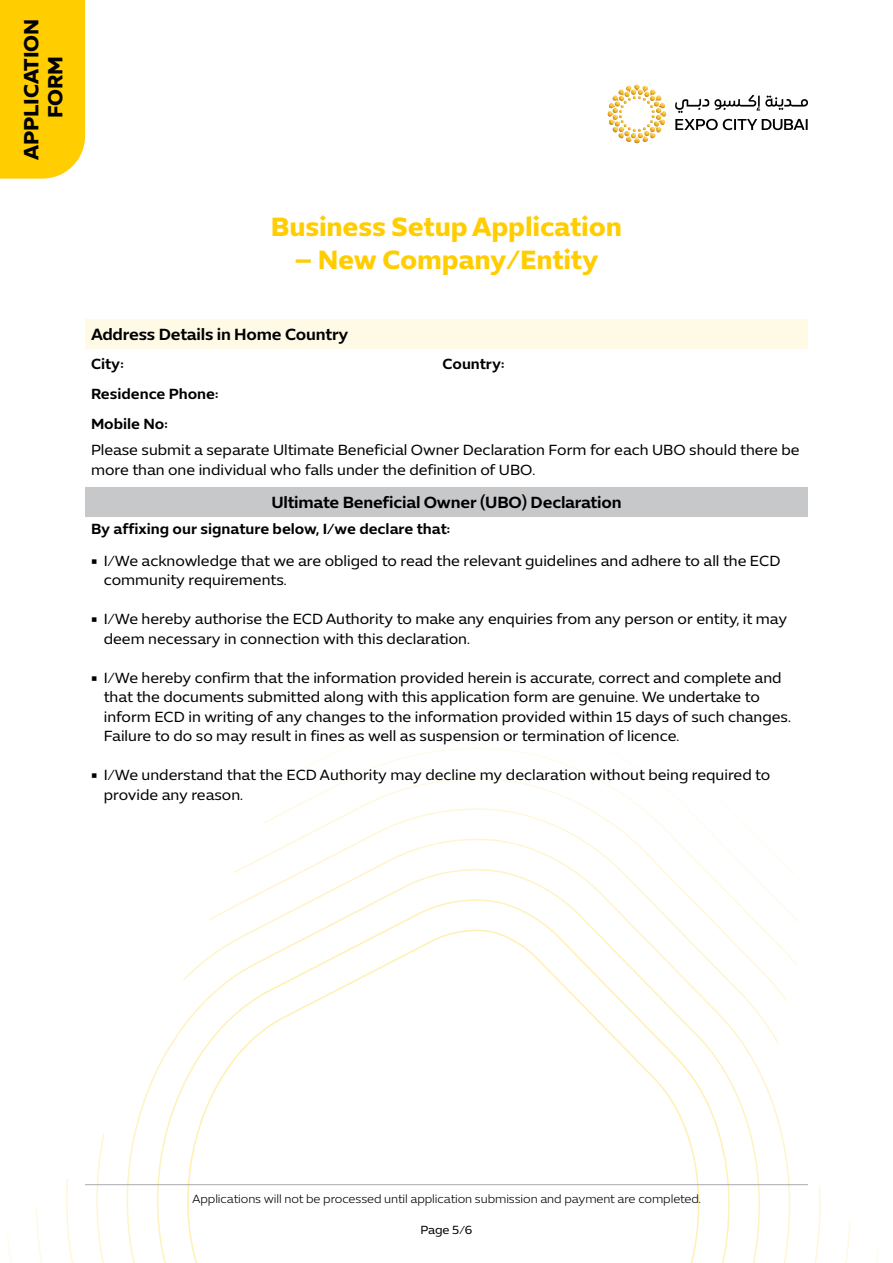
<style>
.page{position:relative;width:893px;height:1263px;background:#fff}
.page>*{position:absolute;margin:0;border:0;box-sizing:border-box;transform-origin:0 0}
.t1{font:700 27px "Expo Sans Std";letter-spacing:-.005em;color:#ffcd00}
.t2{font:700 21px/24px "Expo Sans Std";letter-spacing:-.005em;color:#000;text-align:center}
.t3{font:600 16.5px "Expo Sans Std";letter-spacing:-.01em;color:#000}
.t4{font:15px/19.5px "Expo Sans Std";color:#000}
.t5{font:600 15px/29.7px "Expo Sans Std";color:#000}
.t6{font:300 12px "Expo Sans Std";letter-spacing:-.005em;color:#000}
.t7{font:12px "Expo Sans Std";color:#000}
.s1{font-weight:900;font-size:18px}
</style>
<div class="page">
<svg style="left:209px;top:722px;width:590px;height:279px"></svg>
<div style="left:85px;top:319px;width:723px;height:30px;background:#fffae6"></div>
<div style="left:85px;top:487px;width:723px;height:30px;background:#c7c8ca"></div>
<svg style="left:675px;top:119px;width:133px;height:11px"></svg>
<svg style="left:675px;top:95px;width:133px;height:18px"></svg>
<svg style="left:608px;top:85px;width:58px;height:58px"></svg>
<div style="left:0;top:0;width:85px;height:179px;background:#ffcd00"></div>
<hr style="left:85px;top:1184px;width:723px;height:1px;background:#a7a9ac">
<h2 class="t2" style="left:19px;top:160px;width:143px;rotate:-90deg">APPLICATION<br>FORM</h2>
<h1 class="t1" style="left:271px;top:209px;width:353px">Business Setup Application</h1>
<h1 class="t1" style="left:294px;top:242px;width:306px">– New Company/Entity</h1>
<p class="t3" style="left:91px;top:324px;width:259px">Address Details in Home Country</p>
<p class="t5" style="left:91px;top:349px;width:34px">City:</p>
<p class="t5" style="left:443px;top:349px;width:63px">Country:</p>
<p class="t5" style="left:91px;top:379px;width:129px">Residence Phone:<br>Mobile No:</p>
<p class="t4" style="left:91px;top:440px;width:710px">Please submit a separate Ultimate Beneficial Owner Declaration Form for each UBO should there be more than one individual who falls under the definition of UBO.</p>
<p class="t3" style="left:271px;top:492px;width:352px">Ultimate Beneficial Owner (UBO) Declaration</p>
<p class="t5" style="left:91px;top:514px;width:361px">By affixing our signature below, I/we declare that:</p>
<p class="t4" style="left:104px;top:551px;width:678px;text-indent:-13px"><span class="s1">•</span> I/We acknowledge that we are obliged to read the relevant guidelines and adhere to all the ECD community requirements.</p>
<p class="t4" style="left:104px;top:609px;width:685px;text-indent:-13px"><span class="s1">•</span> I/We hereby authorise the ECD Authority to make any enquiries from any person or entity, it may deem necessary in connection with this declaration.</p>
<p class="t4" style="left:104px;top:668px;width:689px;text-indent:-13px"><span class="s1">•</span> I/We hereby confirm that the information provided herein is accurate, correct and complete and that the documents submitted along with this application form are genuine. We undertake to inform ECD in writing of any changes to the information provided within 15 days of such changes.<br>Failure to do so may result in fines as well as suspension or termination of licence.</p>
<p class="t4" style="left:104px;top:765px;width:668px;text-indent:-13px"><span class="s1">•</span> I/We understand that the ECD Authority may decline my declaration without being required to provide any reason.</p>
<p class="t6" style="left:192px;top:1192px;width:510px">Applications will not be processed until application submission and payment are completed.</p>
<p class="t7" style="left:420px;top:1223px;width:53px">Page 5/6</p>
</div>
